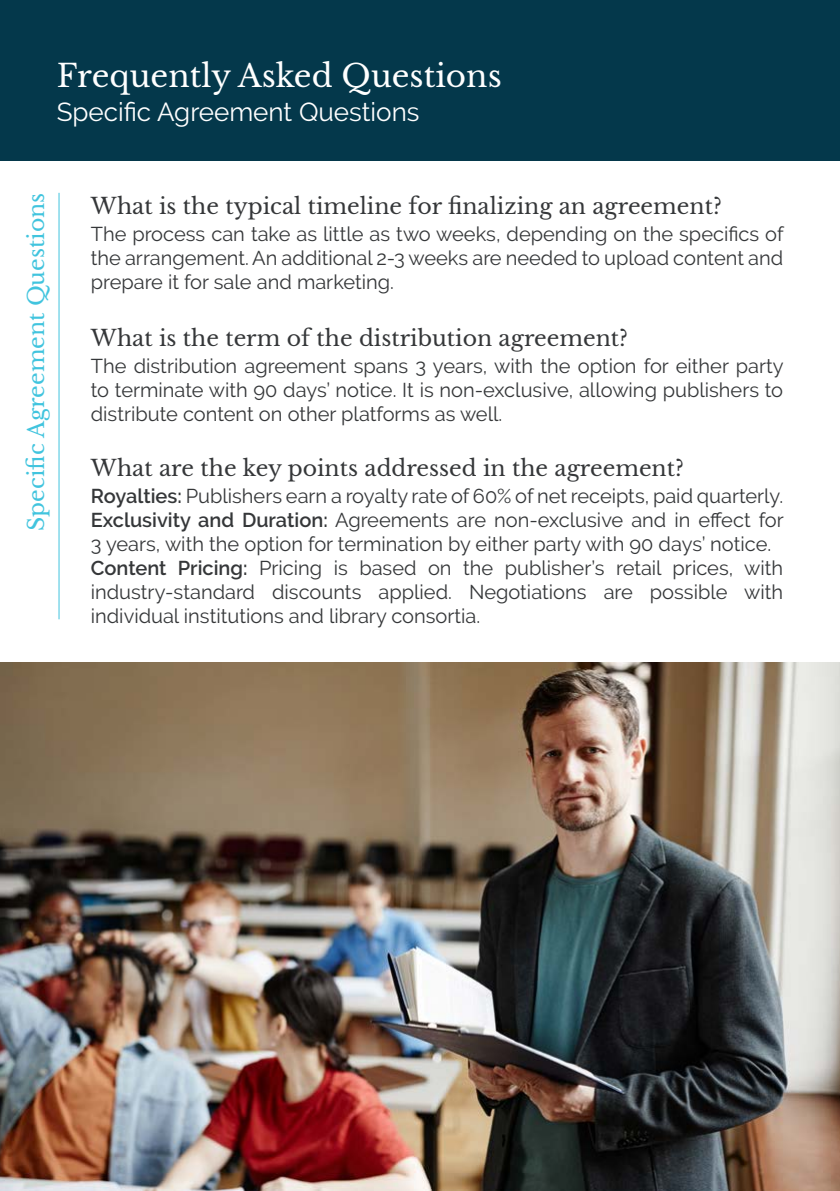
<style>
.page{position:relative;width:840px;height:1191px;background:#fff}
.page>*{position:absolute;margin:0;border:0;box-sizing:border-box;transform-origin:0 0}
.t1{font:31px "Libre Baskerville";color:#fff}
.t2{font:26px "Raleway";color:#fff}
.t3{font:22px "Libre Baskerville";color:#353739}
.t4{font:22px "Libre Baskerville";color:#41c4de}
.t5{font:20px/24px "Raleway";color:#353739;text-align:justify}
.s1{font-weight:600}
</style>
<div class="page">
<div style="left:0;top:0;width:839px;height:160px;background:#04384b"></div>
<img style="left:0;top:662px;width:839px;height:529px">
<hr style="left:58px;top:193px;width:1px;height:426px;background:#41c4de">
<h1 class="t1" style="left:57px;top:57px;width:446px">Frequently Asked Questions</h1>
<h2 class="t2" style="left:57px;top:97px;width:364px">Specific Agreement Questions</h2>
<p class="t4" style="left:23px;top:530px;width:339px;rotate:-90deg">Specific Agreement Questions</p>
<p class="t3" style="left:91px;top:193px;width:632px">What is the typical timeline for finalizing an agreement?</p>
<p class="t5" style="left:91px;top:222px;width:694px">The process can take as little as two weeks, depending on the specifics of the arrangement. An additional 2-3 weeks are needed to upload content and prepare it for sale and marketing.</p>
<p class="t3" style="left:91px;top:325px;width:538px">What is the term of the distribution agreement?</p>
<p class="t5" style="left:91px;top:354px;width:694px">The distribution agreement spans 3 years, with the option for either party to terminate with 90 days’ notice. It is non-exclusive, allowing publishers to distribute content on other platforms as well.</p>
<p class="t3" style="left:91px;top:455px;width:594px">What are the key points addressed in the agreement?</p>
<p class="t5" style="left:91px;top:483px;width:694px;text-align:left"><span class="s1">Royalties:</span> Publishers earn a royalty rate of 60% of net receipts, paid quarterly.<br><span class="s1">Exclusivity and Duration:</span> Agreements are non-exclusive and in effect for 3 years, with the option for termination by either party with 90 days’ notice.<br><span class="s1">Content Pricing:</span> Pricing is based on the publisher’s retail prices, with industry-standard discounts applied. Negotiations are possible with individual institutions and library consortia.</p>
</div>
